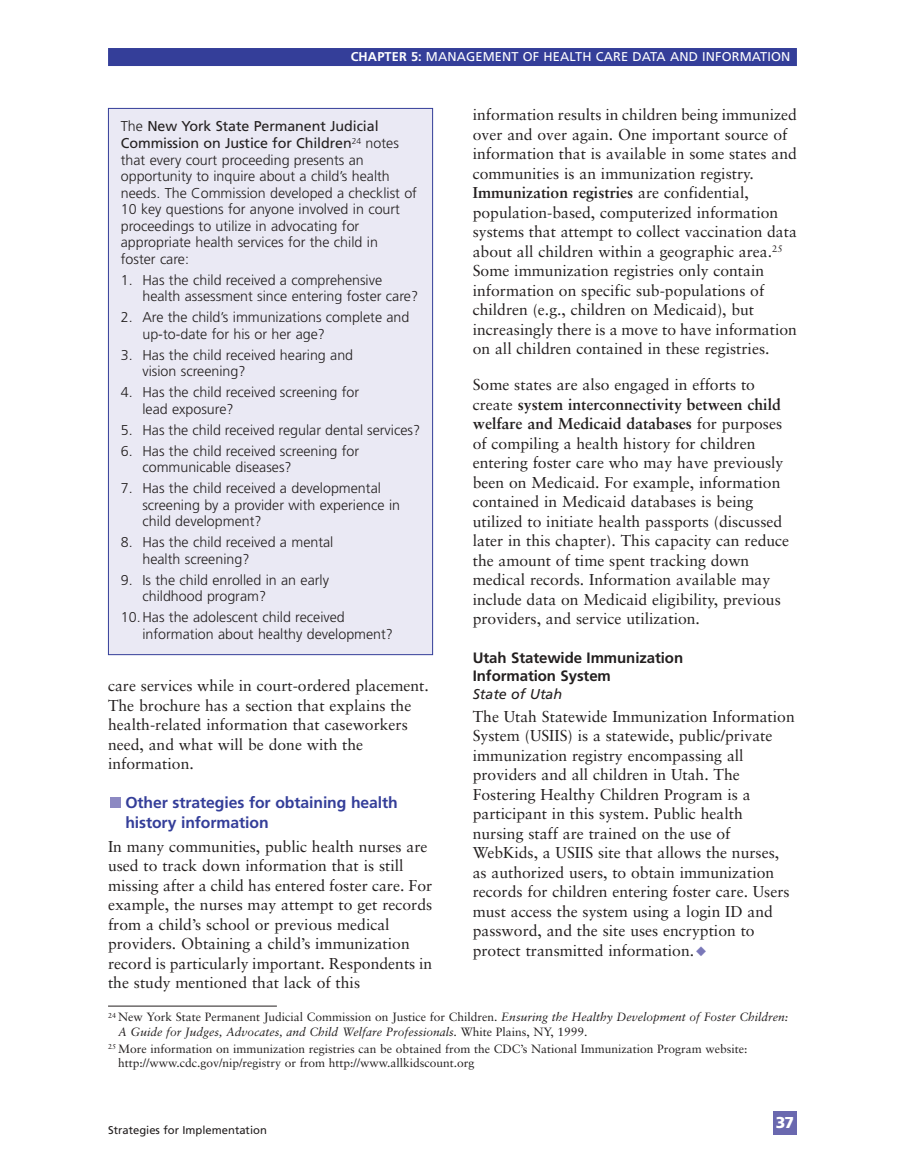
<style>
.page{position:relative;width:905px;height:1175px;background:#fff}
.page>*{position:absolute;margin:0;border:0;box-sizing:border-box;transform-origin:0 0}
.t1{font:15.75px/19.5px "Sabon";color:#231f1f}
.t2{font:700 15.75px/19.5px "Frutiger";letter-spacing:-.005em;color:#343e99}
.t3{font:900 15.75px "Frutiger";color:#fff}
.t4{font:700 15px/18px "Frutiger";letter-spacing:-.005em;color:#231f1f}
.t5{font:300 14.25px/16.5px "Frutiger";color:#231f1f}
.t6{font:italic 14.25px "Frutiger";color:#231f1f}
.t7{font:12.75px "Frutiger";letter-spacing:.01em;color:#fff}
.t8{font:italic 12px/14.2px "Sabon";color:#231f1f}
.t9{font:12px/14.2px "Sabon";color:#231f1f}
.t10{font:11.25px "Frutiger";color:#231f1f}
.s1{font-weight:700}
.s2{font-weight:400}
.s3{color:#7a78b9}
.s4{font-style:normal}
</style>
<div class="page">
<div style="left:108px;top:48px;width:688px;height:18px;background:#343e99"></div>
<div style="left:773px;top:1110px;width:23px;height:24px;background:#6a68af"></div>
<div style="left:110px;top:797px;width:10px;height:11px;background:#8c89c2"></div>
<div style="left:108px;top:108px;width:324px;height:546px;background:#eae9f4"></div>
<hr style="left:108px;top:1005px;width:169px;height:1px;background:#231f1f">
<p class="t7" style="left:351px;top:52px;width:441px"><span class="s1">CHAPTER 5:</span> MANAGEMENT OF HEALTH CARE DATA AND INFORMATION</p>
<p class="t5" style="left:121px;top:119px;width:298px">The <span class="s2">New York State Permanent Judicial Commission on Justice for Children</span><sup>24</sup> notes that every court proceeding presents an opportunity to inquire about a child’s health needs. The Commission developed a checklist of 10 key questions for anyone involved in court proceedings to utilize in advocating for appropriate health services for the child in<br>foster care:</p>
<p class="t5" style="left:142px;top:272px;width:277px;text-indent:-22px">1. Has the child received a comprehensive health assessment since entering foster care?</p>
<p class="t5" style="left:142px;top:310px;width:268px;text-indent:-22px">2. Are the child’s immunizations complete and up-to-date for his or her age?</p>
<p class="t5" style="left:142px;top:347px;width:212px;text-indent:-22px">3. Has the child received hearing and vision screening?</p>
<p class="t5" style="left:142px;top:385px;width:218px;text-indent:-22px">4. Has the child received screening for lead exposure?</p>
<p class="t5" style="left:121px;top:422px;width:301px">5. Has the child received regular dental services?</p>
<p class="t5" style="left:142px;top:443px;width:218px;text-indent:-22px">6. Has the child received screening for communicable diseases?</p>
<p class="t5" style="left:142px;top:481px;width:259px;text-indent:-22px">7. Has the child received a developmental screening by a provider with experience in child development?</p>
<p class="t5" style="left:142px;top:535px;width:192px;text-indent:-22px">8. Has the child received a mental health screening?</p>
<p class="t5" style="left:142px;top:572px;width:188px;text-indent:-22px">9. Is the child enrolled in an early childhood program?</p>
<p class="t5" style="left:142px;top:610px;width:252px;text-indent:-22px">10.Has the adolescent child received information about healthy development?</p>
<p class="t1" style="left:108px;top:677px;width:322px">care services while in court-ordered placement.<br>The brochure has a section that explains the health-related information that caseworkers need, and what will be done with the information.</p>
<p class="t2" style="left:125px;top:794px;width:274px">Other strategies for obtaining health history information</p>
<p class="t1" style="left:108px;top:837px;width:326px">In many communities, public health nurses are used to track down information that is still missing after a child has entered foster care. For example, the nurses may attempt to get records from a child’s school or previous medical providers. Obtaining a child’s immunization record is particularly important. Respondents in the study mentioned that lack of this</p>
<p class="t1" style="left:472px;top:106px;width:326px">information results in children being immunized over and over again. One important source of information that is available in some states and communities is an immunization registry.<br><span class="s1">Immunization registries</span> are confidential, population-based, computerized information systems that attempt to collect vaccination data about all children within a geographic area.<sup>25<br></sup>Some immunization registries only contain information on specific sub-populations of children (e.g., children on Medicaid), but increasingly there is a move to have information on all children contained in these registries.</p>
<p class="t1" style="left:472px;top:376px;width:318px">Some states are also engaged in efforts to create <span class="s1">system interconnectivity between child welfare and Medicaid databases</span> for purposes of compiling a health history for children entering foster care who may have previously been on Medicaid. For example, information contained in Medicaid databases is being utilized to initiate health passports (discussed later in this chapter). This capacity can reduce the amount of time spent tracking down medical records. Information available may include data on Medicaid eligibility, previous providers, and service utilization.</p>
<p class="t4" style="left:472px;top:650px;width:212px">Utah Statewide Immunization<br>Information System</p>
<p class="t6" style="left:472px;top:688px;width:91px">State of Utah</p>
<p class="t1" style="left:472px;top:708px;width:323px">The Utah Statewide Immunization Information System (USIIS) is a statewide, public/private immunization registry encompassing all providers and all children in Utah. The Fostering Healthy Children Program is a participant in this system. Public health nursing staff are trained on the use of WebKids, a USIIS site that allows the nurses, as authorized users, to obtain immunization records for children entering foster care. Users must access the system using a login ID and password, and the site uses encryption to protect transmitted information.<span class="s3">◆</span></p>
<p class="t8" style="left:118px;top:1011px;width:671px;text-indent:-10px"><sup>24</sup> <span class="s4">New York State Permanent Judicial Commission on Justice for Children.</span> Ensuring the Healthy Development of Foster Children:<br>A Guide for Judges, Advocates, and Child Welfare Professionals. <span class="s4">White Plains, NY, 1999.</span></p>
<p class="t9" style="left:118px;top:1042px;width:630px;text-indent:-10px"><sup>25</sup> More information on immunization registries can be obtained from the CDC’s National Immunization Program website: http://www.cdc.gov/nip/registry or from http://www.allkidscount.org</p>
<p class="t10" style="left:108px;top:1125px;width:160px">Strategies for Implementation</p>
<p class="t3" style="left:776px;top:1116px;width:20px">37</p>
</div>
